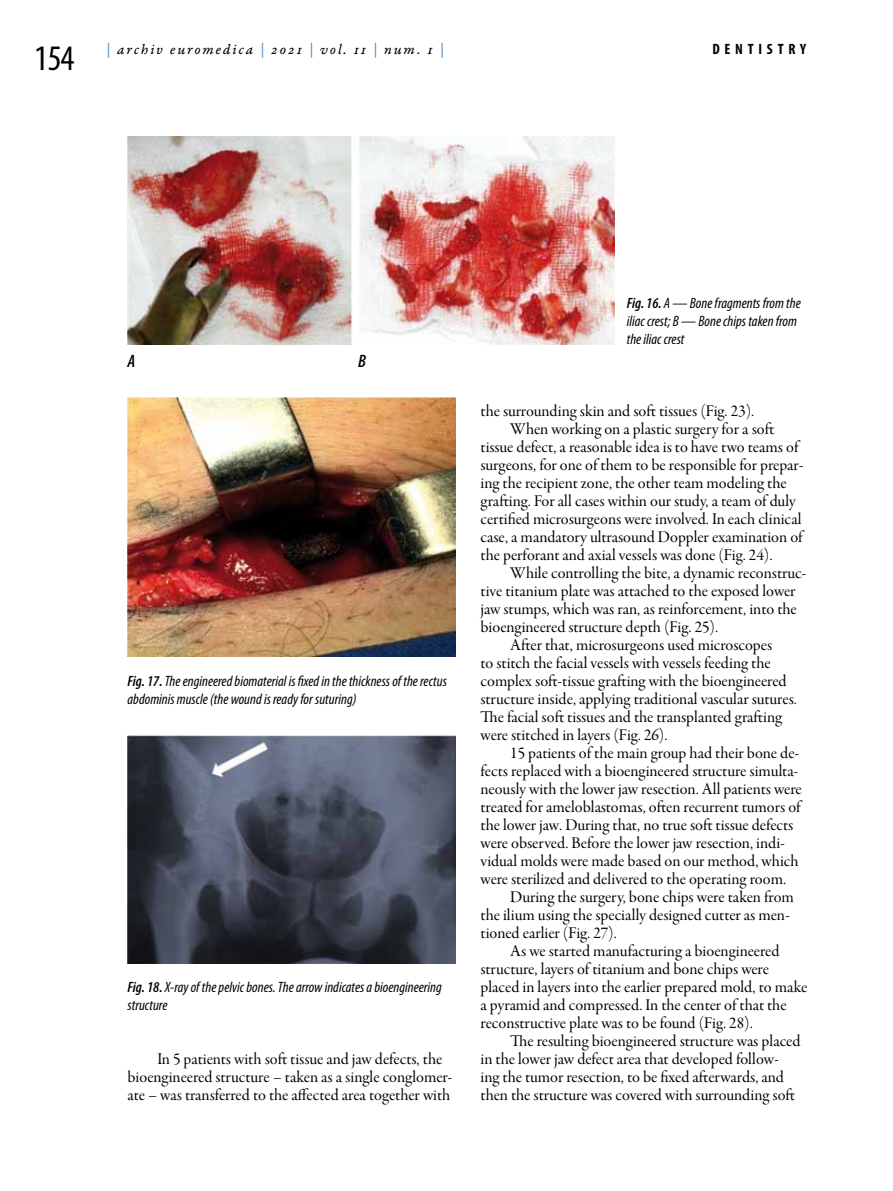
<style>
.page{position:relative;width:893px;height:1191px;background:#fff}
.page>*{position:absolute;margin:0;border:0;box-sizing:border-box;transform-origin:0 0}
.t1{font:condensed 36px "Myriad Pro";color:#000}
.t2{font:italic 600 condensed 18px "Myriad Pro";color:#000}
.t3{font:16.5px/18px "Garamond Premr Pro Subh";color:#000}
.t4{font:italic condensed 15px/18px "Myriad Pro";color:#000}
.t5{font:15px "Garamond Premr Pro It Capt";letter-spacing:.125em;color:#000}
.t6{font:700 condensed 15px "Myriad Pro";color:#000}
.s1{color:#5693c9}
.s2{font-weight:600}
</style>
<div class="page">
<img style="left:128px;top:136px;width:486px;height:208px">
<img style="left:128px;top:398px;width:327px;height:258px">
<img style="left:128px;top:735px;width:327px;height:228px">
<h1 class="t1" style="left:34px;top:36px;width:42px">154</h1>
<p class="t5" style="left:106px;top:40px;width:339px"><span class="s1">|</span> archiv euromedica <span class="s1">|</span> 2021 <span class="s1">|</span> vol. 11 <span class="s1">|</span> num. 1 <span class="s1">|</span></p>
<p class="t6" style="left:712px;top:39px;width:95px">DE NTI STRY</p>
<p class="t2" style="left:128px;top:351px;width:9px">A</p>
<p class="t2" style="left:358px;top:351px;width:9px">B</p>
<p class="t4" style="left:128px;top:671px;width:321px"><span class="s2">Fig. 17.</span> The engineered biomaterial is fixed in the thickness of the rectus abdominis muscle (the wound is ready for suturing)</p>
<p class="t4" style="left:128px;top:977px;width:316px"><span class="s2">Fig. 18.</span> X-ray of the pelvic bones. The arrow indicates a bioengineering structure</p>
<p class="t3" style="left:128px;top:1050px;width:326px;text-indent:30px">In 5 patients with soft tissue and jaw defects, the bioengineered structure – taken as a single conglomer&shy;ate – was transferred to the affected area together with</p>
<p class="t4" style="left:627px;top:293px;width:175px"><span class="s2">Fig. 16.</span> A — Bone fragments from the iliac crest; B — Bone chips taken from the iliac crest</p>
<p class="t3" style="left:480px;top:402px;width:275px">the surrounding skin and soft tissues (Fig. 23).</p>
<p class="t3" style="left:510px;top:420px;width:265px">When working on a plastic surgery for a soft</p>
<p class="t3" style="left:480px;top:438px;width:319px">tissue defect, a reasonable idea is to have two teams of</p>
<p class="t3" style="left:480px;top:456px;width:324px">surgeons, for one of them to be responsible for prepar-</p>
<p class="t3" style="left:480px;top:474px;width:308px">ing the recipient zone, the other team modeling the</p>
<p class="t3" style="left:480px;top:492px;width:317px">grafting. For all cases within our study, a team of duly</p>
<p class="t3" style="left:480px;top:510px;width:323px">certified microsurgeons were involved. In each clinical</p>
<p class="t3" style="left:480px;top:528px;width:324px">case, a mandatory ultrasound Doppler examination of</p>
<p class="t3" style="left:480px;top:546px;width:293px">the perforant and axial vessels was done (Fig. 24).</p>
<p class="t3" style="left:510px;top:564px;width:298px">While controlling the bite, a dynamic reconstruc-</p>
<p class="t3" style="left:480px;top:582px;width:316px">tive titanium plate was attached to the exposed lower</p>
<p class="t3" style="left:480px;top:600px;width:318px">jaw stumps, which was ran, as reinforcement, into the</p>
<p class="t3" style="left:480px;top:618px;width:239px">bioengineered structure depth (Fig. 25).</p>
<p class="t3" style="left:510px;top:636px;width:264px">After that, microsurgeons used microscopes</p>
<p class="t3" style="left:480px;top:654px;width:292px">to stitch the facial vessels with vessels feeding the</p>
<p class="t3" style="left:480px;top:672px;width:308px">complex soft-tissue grafting with the bioengineered</p>
<p class="t3" style="left:480px;top:690px;width:318px">structure inside, applying traditional vascular sutures.</p>
<p class="t3" style="left:480px;top:708px;width:303px">The facial soft tissues and the transplanted grafting</p>
<p class="t3" style="left:480px;top:726px;width:189px">were stitched in layers (Fig. 26).</p>
<p class="t3" style="left:510px;top:744px;width:291px">15 patients of the main group had their bone de-</p>
<p class="t3" style="left:480px;top:762px;width:319px">fects replaced with a bioengineered structure simulta-</p>
<p class="t3" style="left:480px;top:780px;width:323px">neously with the lower jaw resection. All patients were</p>
<p class="t3" style="left:480px;top:798px;width:322px">treated for ameloblastomas, often recurrent tumors of</p>
<p class="t3" style="left:480px;top:816px;width:314px">the lower jaw. During that, no true soft tissue defects</p>
<p class="t3" style="left:480px;top:834px;width:306px">were observed. Before the lower jaw resection, indi-</p>
<p class="t3" style="left:480px;top:852px;width:320px">vidual molds were made based on our method, which</p>
<p class="t3" style="left:480px;top:870px;width:307px">were sterilized and delivered to the operating room.</p>
<p class="t3" style="left:510px;top:888px;width:285px">During the surgery, bone chips were taken from</p>
<p class="t3" style="left:480px;top:906px;width:311px">the ilium using the specially designed cutter as men-</p>
<p class="t3" style="left:480px;top:924px;width:138px">tioned earlier (Fig. 27).</p>
<p class="t3" style="left:510px;top:942px;width:271px">As we started manufacturing a bioengineered</p>
<p class="t3" style="left:480px;top:960px;width:290px">structure, layers of titanium and bone chips were</p>
<p class="t3" style="left:480px;top:978px;width:328px">placed in layers into the earlier prepared mold, to make</p>
<p class="t3" style="left:480px;top:996px;width:308px">a pyramid and compressed. In the center of that the</p>
<p class="t3" style="left:480px;top:1014px;width:274px">reconstructive plate was to be found (Fig. 28).</p>
<p class="t3" style="left:510px;top:1032px;width:292px">The resulting bioengineered structure was placed</p>
<p class="t3" style="left:480px;top:1050px;width:300px">in the lower jaw defect area that developed follow-</p>
<p class="t3" style="left:480px;top:1068px;width:305px">ing the tumor resection, to be fixed afterwards, and</p>
<p class="t3" style="left:480px;top:1086px;width:316px">then the structure was covered with surrounding soft</p>
</div>
